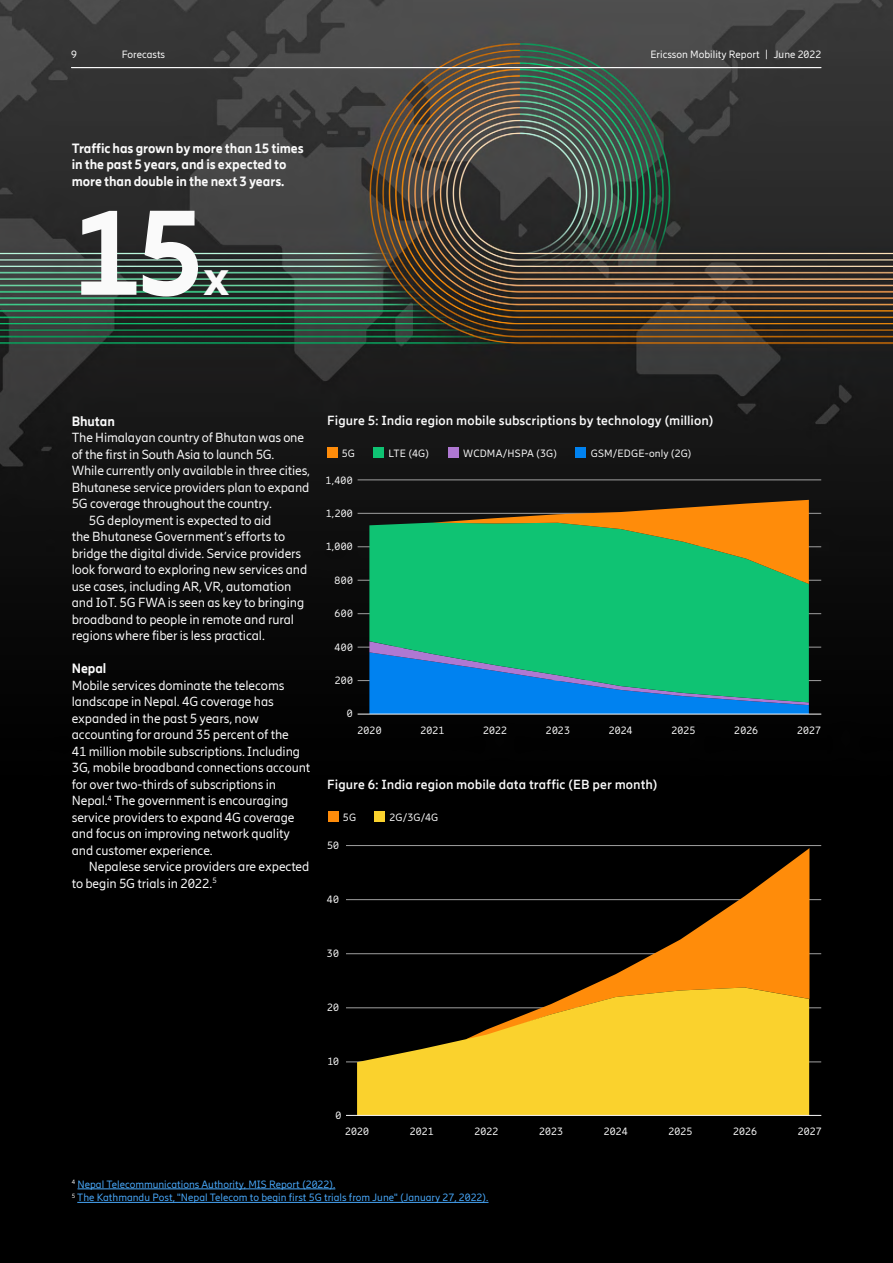
<style>
.page{position:relative;width:893px;height:1263px;background:#fff}
.page>*{position:absolute;margin:0;border:0;box-sizing:border-box;transform-origin:0 0}
.t1{font:800 120px "Ericsson Hilda";color:#fafafa}
.t2{font:800 48px "Ericsson Hilda";color:#fafafa}
.t3{font:13.2px/16.5px "Ericsson Hilda";letter-spacing:-.005em;color:#fafafa}
.t4{font:700 13.2px "Ericsson Hilda";letter-spacing:.005em;color:#fafafa}
.t5{font:800 13.2px/16.5px "Ericsson Hilda";letter-spacing:-.005em;color:#fafafa}
.t6{font:10.5px "Ericsson Hilda";letter-spacing:.01em;color:#fafafa}
.t7{font:10.5px/13.5px "Ericsson Hilda";color:#48a8fa}
</style>
<div class="page">
<img style="left:0;top:0;width:893px;height:1263px">
<hr style="left:71px;top:67px;width:750px;height:1px;background:#fafafa">
<hr style="left:78px;top:1188px;width:257px;height:1px;background:#48a8fa">
<hr style="left:77px;top:1202px;width:411px;height:1px;background:#48a8fa">
<div style="left:327px;top:448px;width:10px;height:10px;background:#ff8c0a"></div>
<div style="left:373px;top:448px;width:10px;height:10px;background:#0fc373"></div>
<div style="left:448px;top:448px;width:10px;height:10px;background:#af78d2"></div>
<div style="left:576px;top:448px;width:10px;height:10px;background:#0082f0"></div>
<hr style="left:358px;top:680px;width:463px;height:1px;background:#a0a0a0">
<hr style="left:358px;top:479px;width:463px;height:1px;background:#a0a0a0">
<hr style="left:358px;top:513px;width:463px;height:1px;background:#a0a0a0">
<hr style="left:358px;top:546px;width:463px;height:1px;background:#a0a0a0">
<hr style="left:358px;top:580px;width:463px;height:1px;background:#a0a0a0">
<hr style="left:358px;top:613px;width:463px;height:1px;background:#a0a0a0">
<hr style="left:358px;top:647px;width:463px;height:1px;background:#a0a0a0">
<svg style="left:369px;top:702px;width:440px;height:12px;background:#0a85ef"></svg>
<svg style="left:369px;top:584px;width:440px;height:118px;background:#12b48a"></svg>
<svg style="left:369px;top:500px;width:440px;height:84px;background:#519847"></svg>
<hr style="left:358px;top:714px;width:463px;height:1px;background:#fafafa">
<div style="left:328px;top:812px;width:10px;height:10px;background:#ff8c0a"></div>
<div style="left:374px;top:812px;width:10px;height:10px;background:#fad22d"></div>
<hr style="left:346px;top:1061px;width:475px;height:1px;background:#a0a0a0">
<hr style="left:346px;top:845px;width:475px;height:1px;background:#a0a0a0">
<hr style="left:346px;top:899px;width:475px;height:1px;background:#a0a0a0">
<hr style="left:346px;top:953px;width:475px;height:1px;background:#a0a0a0">
<hr style="left:346px;top:1007px;width:475px;height:1px;background:#a0a0a0">
<svg style="left:463px;top:848px;width:346px;height:139px;background:#4b2904"></svg>
<svg style="left:357px;top:987px;width:452px;height:128px;background:#ceaa24"></svg>
<hr style="left:346px;top:1115px;width:475px;height:1px;background:#fafafa">
<p class="t6" style="left:71px;top:49px;width:7px">9</p>
<p class="t6" style="left:122px;top:49px;width:45px">Forecasts</p>
<p class="t6" style="left:650px;top:49px;width:172px">Ericsson Mobility Report | June 2022</p>
<p class="t5" style="left:72px;top:140px;width:233px">Traffic has grown by more than 15 times in the past 5 years, and is expected to more than double in the next 3 years.</p>
<h1 class="t1" style="left:72px;top:181px;width:133px">15</h1>
<h2 class="t2" style="left:203px;top:249px;width:29px">x</h2>
<p class="t5" style="left:72px;top:413px;width:45px">Bhutan</p>
<p class="t3" style="left:72px;top:429px;width:234px">The Himalayan country of Bhutan was one</p>
<p class="t3" style="left:72px;top:446px;width:204px">of the first in South Asia to launch 5G.</p>
<p class="t3" style="left:72px;top:462px;width:240px">While currently only available in three cities,</p>
<p class="t3" style="left:72px;top:479px;width:239px">Bhutanese service providers plan to expand</p>
<p class="t3" style="left:72px;top:495px;width:202px">5G coverage throughout the country.</p>
<p class="t3" style="left:89px;top:512px;width:184px">5G deployment is expected to aid</p>
<p class="t3" style="left:72px;top:528px;width:215px">the Bhutanese Government’s efforts to</p>
<p class="t3" style="left:72px;top:545px;width:231px">bridge the digital divide. Service providers</p>
<p class="t3" style="left:72px;top:561px;width:237px">look forward to exploring new services and</p>
<p class="t3" style="left:72px;top:578px;width:221px">use cases, including AR, VR, automation</p>
<p class="t3" style="left:72px;top:594px;width:234px">and IoT. 5G FWA is seen as key to bringing</p>
<p class="t3" style="left:72px;top:611px;width:224px">broadband to people in remote and rural</p>
<p class="t3" style="left:72px;top:627px;width:195px">regions where fiber is less practical.</p>
<p class="t5" style="left:72px;top:660px;width:36px">Nepal</p>
<p class="t3" style="left:72px;top:677px;width:240px">Mobile services dominate the telecoms landscape in Nepal. 4G coverage has expanded in the past 5 years, now accounting for around 35 percent of the<br>41 million mobile subscriptions. Including 3G, mobile broadband connections account for over two-thirds of subscriptions in Nepal.<sup>4</sup> The government is encouraging service providers to expand 4G coverage and focus on improving network quality and customer experience.</p>
<p class="t3" style="left:72px;top:858px;width:239px;text-indent:17px">Nepalese service providers are expected to begin 5G trials in 2022.<sup>5</sup></p>
<p class="t4" style="left:327px;top:412px;width:388px">Figure 5: India region mobile subscriptions by technology (million)</p>
<p class="t6" style="left:342px;top:447px;width:15px">5G</p>
<p class="t6" style="left:388px;top:447px;width:42px">LTE (4G)</p>
<p class="t6" style="left:463px;top:447px;width:95px">WCDMA/HSPA (3G)</p>
<p class="t6" style="left:591px;top:447px;width:102px">GSM/EDGE-only (2G)</p>
<p class="t6" style="left:326px;top:474px;width:29px">1,400</p>
<p class="t6" style="left:326px;top:507px;width:29px">1,200</p>
<p class="t6" style="left:326px;top:541px;width:29px">1,000</p>
<p class="t6" style="left:335px;top:574px;width:20px">800</p>
<p class="t6" style="left:335px;top:607px;width:20px">600</p>
<p class="t6" style="left:335px;top:641px;width:20px">400</p>
<p class="t6" style="left:335px;top:674px;width:20px">200</p>
<p class="t6" style="left:347px;top:708px;width:7px">0</p>
<p class="t6" style="left:358px;top:724px;width:25px">2020</p>
<p class="t6" style="left:420px;top:724px;width:25px">2021</p>
<p class="t6" style="left:483px;top:724px;width:25px">2022</p>
<p class="t6" style="left:546px;top:724px;width:25px">2023</p>
<p class="t6" style="left:609px;top:724px;width:25px">2024</p>
<p class="t6" style="left:671px;top:724px;width:25px">2025</p>
<p class="t6" style="left:734px;top:724px;width:25px">2026</p>
<p class="t6" style="left:797px;top:724px;width:25px">2027</p>
<p class="t4" style="left:327px;top:776px;width:332px">Figure 6: India region mobile data traffic (EB per month)</p>
<p class="t6" style="left:343px;top:811px;width:15px">5G</p>
<p class="t6" style="left:390px;top:811px;width:50px">2G/3G/4G</p>
<p class="t6" style="left:327px;top:839px;width:14px">50</p>
<p class="t6" style="left:327px;top:893px;width:14px">40</p>
<p class="t6" style="left:327px;top:947px;width:14px">30</p>
<p class="t6" style="left:327px;top:1001px;width:13px">20</p>
<p class="t6" style="left:327px;top:1055px;width:13px">10</p>
<p class="t6" style="left:335px;top:1109px;width:7px">0</p>
<p class="t6" style="left:345px;top:1126px;width:25px">2020</p>
<p class="t6" style="left:410px;top:1126px;width:25px">2021</p>
<p class="t6" style="left:474px;top:1126px;width:25px">2022</p>
<p class="t6" style="left:539px;top:1126px;width:25px">2023</p>
<p class="t6" style="left:604px;top:1126px;width:25px">2024</p>
<p class="t6" style="left:668px;top:1126px;width:25px">2025</p>
<p class="t6" style="left:733px;top:1126px;width:25px">2026</p>
<p class="t6" style="left:798px;top:1126px;width:25px">2027</p>
<p class="t7" style="left:72px;top:1177px;width:418px"><sup>4</sup> Nepal Telecommunications Authority, MIS Report (2022).<br><sup>5</sup> The Kathmandu Post, "Nepal Telecom to begin first 5G trials from June" (January 27, 2022).</p>
</div>
